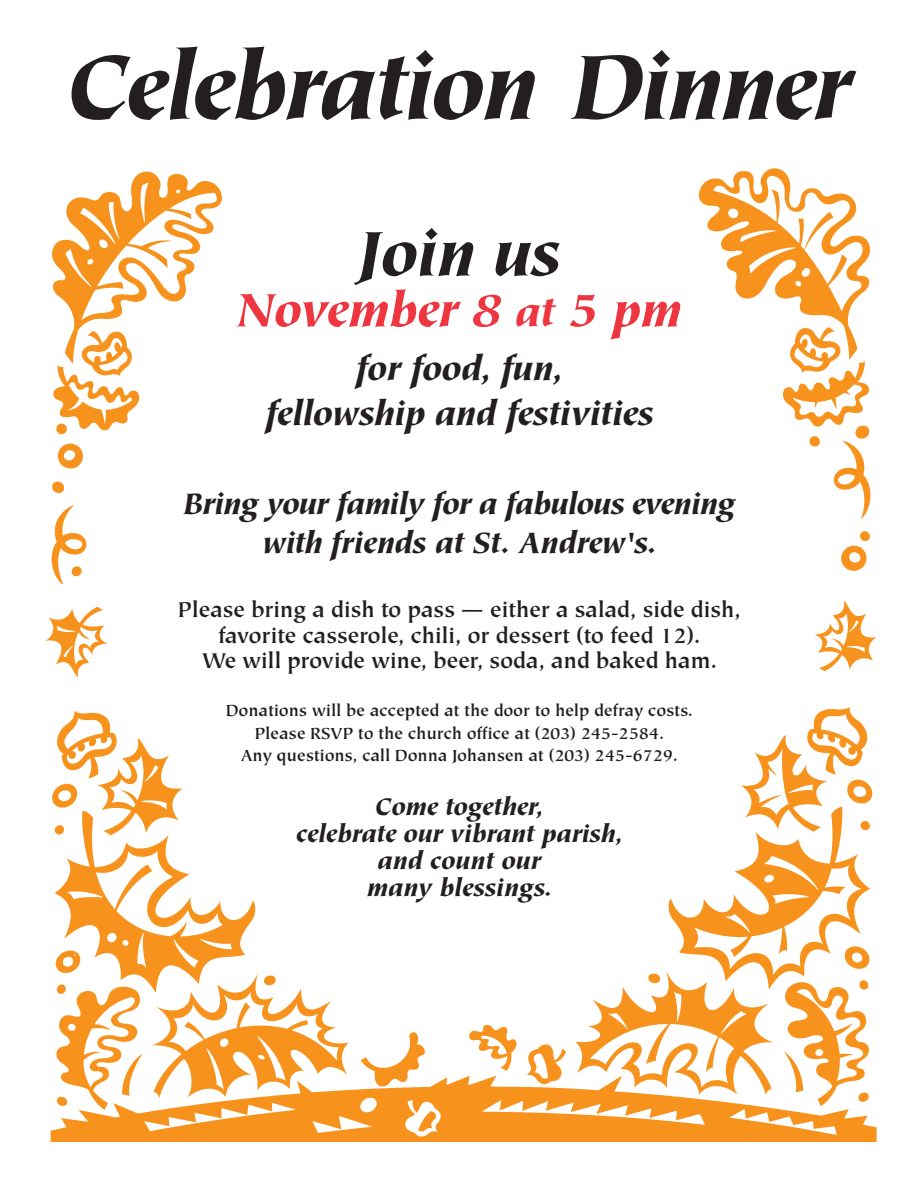
<style>
.page{position:relative;width:918px;height:1188px;background:#fff}
.page>*{position:absolute;margin:0;border:0;box-sizing:border-box;transform-origin:0 0}
.t1{font:italic 900 102px "Tiepolo";letter-spacing:-.035em;color:#231f20}
.t2{font:italic 900 70.5px "Tiepolo";letter-spacing:-.02em;color:#231f20}
.t3{font:italic 900 52.5px "Tiepolo";letter-spacing:-.02em;color:#ee3640}
.t4{font:italic 900 37.5px/45px "Tiepolo";letter-spacing:-.02em;color:#231f20;text-align:center}
.t5{font:italic 900 33px/39px "Tiepolo";letter-spacing:-.03em;color:#231f20;text-align:center}
.t6{font:italic 900 27px/27px "Tiepolo";letter-spacing:-.01em;color:#231f20;text-align:center}
.t7{font:700 24px/25.5px "Tiepolo";letter-spacing:-.015em;color:#231f20;text-align:center}
.t8{font:700 18px/22.5px "Tiepolo";letter-spacing:-.01em;color:#231f20;text-align:center}
.s1{font-size:45px}
</style>
<div class="page">
<img style="left:46px;top:260px;width:825px;height:324px">
<svg style="left:52px;top:168px;width:819px;height:92px"></svg>
<img style="left:50px;top:707px;width:827px;height:435px">
<img style="left:814px;top:601px;width:62px;height:71px">
<img style="left:46px;top:606px;width:62px;height:71px">
<h1 class="t1" style="left:67px;top:47px;width:787px">Celebration Dinner</h1>
<h2 class="t2" style="left:358px;top:226px;width:204px">Join us</h2>
<h3 class="t3" style="left:237px;top:289px;width:447px">November 8 <span class="s1">at</span> 5 pm</h3>
<h3 class="t4" style="left:265px;top:349px;width:390px">for food, fun,<br>fellowship and festivities</h3>
<h3 class="t5" style="left:183px;top:487px;width:554px">Bring your family for a fabulous evening with friends at St. Andrew's.</h3>
<h3 class="t7" style="left:178px;top:599px;width:564px">Please bring a dish to pass — either a salad, side dish, favorite casserole, chili, or dessert (to feed 12).<br>We will provide wine, beer, soda, and baked ham.</h3>
<p class="t8" style="left:226px;top:701px;width:469px">Donations will be accepted at the door to help defray costs.<br>Please RSVP to the church office at (203) 245-2584.<br>Any questions, call Donna Johansen at (203) 245-6729.</p>
<h3 class="t6" style="left:296px;top:796px;width:329px">Come together,<br>celebrate our vibrant parish, and count our<br>many blessings.</h3>
</div>
